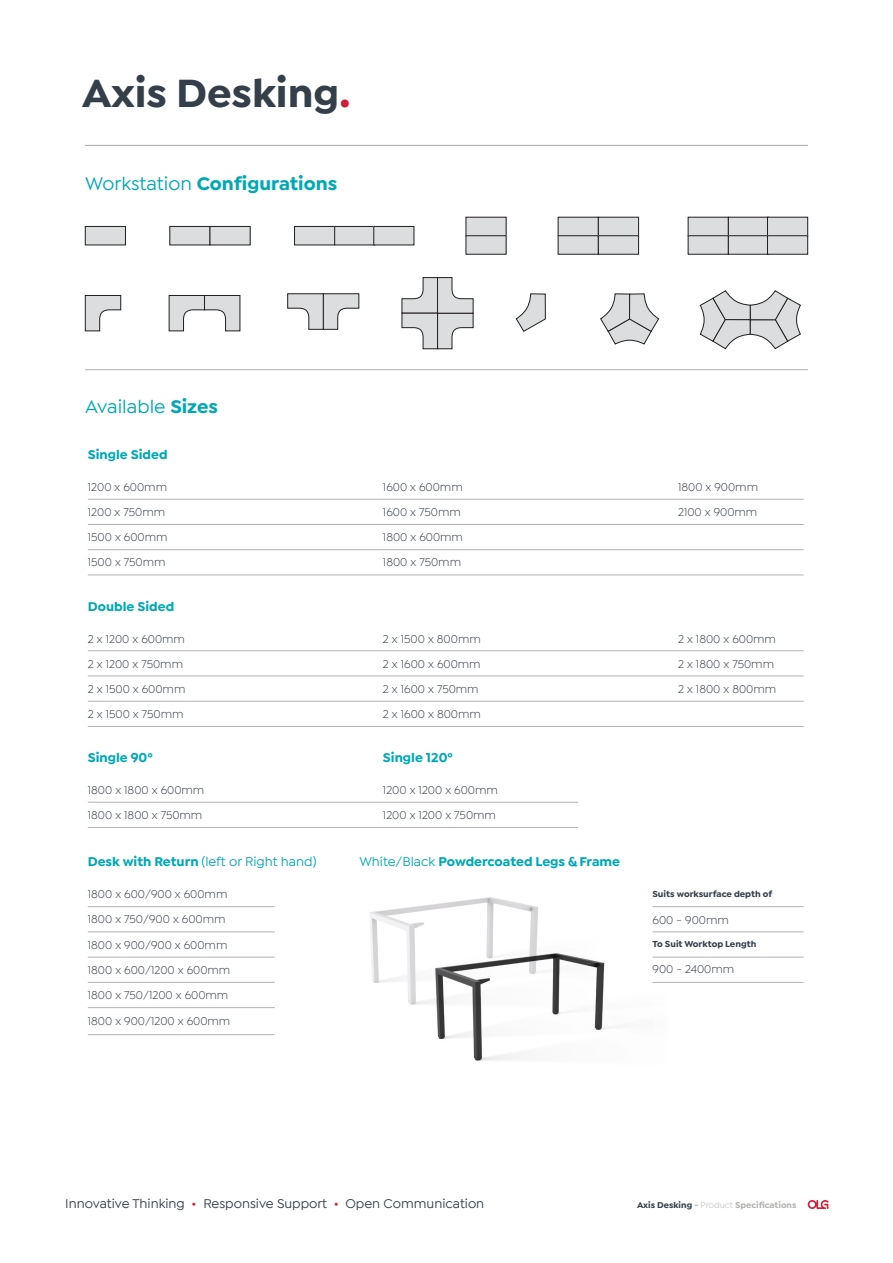
<style>
.page{position:relative;width:893px;height:1263px;background:#fff}
.page>*{position:absolute;margin:0;border:0;box-sizing:border-box;transform-origin:0 0}
.t1{font:700 42px "Isidora Sans";color:#343f49}
.t2{font:700 19.5px "Isidora Sans";color:#00a8b5}
.t3{font:500 19.5px "Isidora Sans";color:#00a8b5}
.t4{font:700 13.5px "Isidora Sans";color:#00a8b5}
.t5{font:500 13.5px "Isidora Sans";color:#343f49}
.t6{font:500 13.5px "Isidora Sans";color:#00a8b5}
.t7{font:12px "Isidora Sans";color:#343f49}
.t8{font:700 9.3px "Isidora Sans";color:#343f49}
.t9{font:700 9px "Isidora Sans";color:#b3b4b2}
.s1{color:#cd1f3a}
.s2{font-weight:500}
.s3{font-weight:700}
.s4{color:#343f49}
.s5{font-weight:400}
</style>
<div class="page">
<img style="left:370px;top:897px;width:168px;height:45px">
<img style="left:371px;top:942px;width:307px;height:119px">
<svg style="left:808px;top:1200px;width:21px;height:9px"></svg>
<hr style="left:85px;top:145px;width:723px;height:1px;background:#b3b4b2">
<hr style="left:85px;top:369px;width:723px;height:1px;background:#b3b4b2">
<div style="left:466px;top:217px;width:40px;height:19px;background:#dbddde"></div>
<div style="left:466px;top:217px;width:40px;height:19px;border:1px solid #221f20"></div>
<div style="left:466px;top:236px;width:40px;height:18px;background:#dbddde"></div>
<div style="left:466px;top:235px;width:40px;height:19px;border:1px solid #221f20"></div>
<div style="left:558px;top:217px;width:40px;height:19px;background:#dbddde"></div>
<div style="left:558px;top:217px;width:41px;height:19px;border:1px solid #221f20"></div>
<div style="left:598px;top:217px;width:41px;height:19px;background:#dbddde"></div>
<div style="left:598px;top:217px;width:41px;height:19px;border:1px solid #221f20"></div>
<div style="left:558px;top:236px;width:40px;height:18px;background:#dbddde"></div>
<div style="left:558px;top:235px;width:41px;height:19px;border:1px solid #221f20"></div>
<div style="left:598px;top:236px;width:41px;height:18px;background:#dbddde"></div>
<div style="left:598px;top:235px;width:41px;height:19px;border:1px solid #221f20"></div>
<div style="left:170px;top:226px;width:40px;height:19px;background:#dbddde"></div>
<div style="left:170px;top:226px;width:40px;height:19px;border:1px solid #221f20"></div>
<div style="left:210px;top:226px;width:40px;height:19px;background:#dbddde"></div>
<div style="left:210px;top:226px;width:40px;height:19px;border:1px solid #221f20"></div>
<div style="left:85px;top:226px;width:40px;height:19px;background:#dbddde"></div>
<div style="left:85px;top:226px;width:41px;height:19px;border:1px solid #221f20"></div>
<div style="left:295px;top:226px;width:40px;height:19px;background:#dbddde"></div>
<div style="left:294px;top:226px;width:41px;height:19px;border:1px solid #221f20"></div>
<div style="left:335px;top:226px;width:40px;height:19px;background:#dbddde"></div>
<div style="left:334px;top:226px;width:41px;height:19px;border:1px solid #221f20"></div>
<div style="left:374px;top:226px;width:40px;height:19px;background:#dbddde"></div>
<div style="left:374px;top:226px;width:40px;height:19px;border:1px solid #221f20"></div>
<div style="left:688px;top:217px;width:40px;height:19px;background:#dbddde"></div>
<div style="left:688px;top:217px;width:40px;height:19px;border:1px solid #221f20"></div>
<div style="left:728px;top:217px;width:41px;height:19px;background:#dbddde"></div>
<div style="left:728px;top:217px;width:41px;height:19px;border:1px solid #221f20"></div>
<div style="left:688px;top:236px;width:40px;height:18px;background:#dbddde"></div>
<div style="left:688px;top:235px;width:40px;height:19px;border:1px solid #221f20"></div>
<div style="left:728px;top:236px;width:41px;height:18px;background:#dbddde"></div>
<div style="left:728px;top:235px;width:41px;height:19px;border:1px solid #221f20"></div>
<div style="left:767px;top:217px;width:41px;height:19px;background:#dbddde"></div>
<div style="left:767px;top:217px;width:41px;height:19px;border:1px solid #221f20"></div>
<div style="left:767px;top:236px;width:41px;height:18px;background:#dbddde"></div>
<div style="left:767px;top:235px;width:41px;height:19px;border:1px solid #221f20"></div>
<svg style="left:287px;top:293px;width:72px;height:37px"></svg>
<svg style="left:401px;top:277px;width:73px;height:72px"></svg>
<svg style="left:169px;top:295px;width:71px;height:36px"></svg>
<svg style="left:85px;top:295px;width:36px;height:36px"></svg>
<svg style="left:600px;top:293px;width:59px;height:52px"></svg>
<svg style="left:516px;top:294px;width:30px;height:38px"></svg>
<svg style="left:700px;top:238px;width:101px;height:133px"></svg>
<hr style="left:88px;top:499px;width:716px;height:1px;background:#b3b4b2">
<hr style="left:88px;top:650px;width:716px;height:1px;background:#b3b4b2">
<hr style="left:88px;top:524px;width:716px;height:1px;background:#b3b4b2">
<hr style="left:88px;top:676px;width:716px;height:1px;background:#b3b4b2">
<hr style="left:88px;top:549px;width:716px;height:1px;background:#b3b4b2">
<hr style="left:88px;top:701px;width:716px;height:1px;background:#b3b4b2">
<hr style="left:88px;top:575px;width:716px;height:1px;background:#b3b4b2">
<hr style="left:88px;top:726px;width:716px;height:1px;background:#b3b4b2">
<hr style="left:88px;top:802px;width:490px;height:1px;background:#b3b4b2">
<hr style="left:88px;top:906px;width:187px;height:1px;background:#b3b4b2">
<hr style="left:88px;top:982px;width:187px;height:1px;background:#b3b4b2">
<hr style="left:88px;top:932px;width:187px;height:1px;background:#b3b4b2">
<hr style="left:88px;top:1007px;width:187px;height:1px;background:#b3b4b2">
<hr style="left:88px;top:957px;width:187px;height:1px;background:#b3b4b2">
<hr style="left:88px;top:1034px;width:187px;height:1px;background:#b3b4b2">
<hr style="left:88px;top:827px;width:490px;height:1px;background:#b3b4b2">
<hr style="left:652px;top:906px;width:152px;height:1px;background:#b3b4b2">
<hr style="left:652px;top:932px;width:152px;height:1px;background:#b3b4b2">
<hr style="left:652px;top:982px;width:152px;height:1px;background:#b3b4b2">
<hr style="left:652px;top:957px;width:152px;height:1px;background:#b3b4b2">
<p class="t1" style="left:82px;top:67px;width:270px">Axis Desking<span class="s1">.</span></p>
<p class="t2" style="left:85px;top:171px;width:254px"><span class="s2">Workstation</span> Configurations</p>
<p class="t3" style="left:85px;top:396px;width:134px">Available <span class="s3">Sizes</span></p>
<p class="t4" style="left:88px;top:446px;width:81px">Single Sided</p>
<p class="t7" style="left:88px;top:480px;width:81px">1200 x 600mm</p>
<p class="t7" style="left:88px;top:505px;width:79px">1200 x 750mm</p>
<p class="t7" style="left:88px;top:530px;width:81px">1500 x 600mm</p>
<p class="t7" style="left:88px;top:556px;width:79px">1500 x 750mm</p>
<p class="t4" style="left:88px;top:598px;width:88px">Double Sided</p>
<p class="t7" style="left:88px;top:632px;width:99px">2 x 1200 x 600mm</p>
<p class="t7" style="left:88px;top:657px;width:97px">2 x 1200 x 750mm</p>
<p class="t7" style="left:88px;top:682px;width:99px">2 x 1500 x 600mm</p>
<p class="t7" style="left:88px;top:707px;width:97px">2 x 1500 x 750mm</p>
<p class="t4" style="left:88px;top:749px;width:67px">Single 90º</p>
<p class="t7" style="left:88px;top:783px;width:118px">1800 x 1800 x 600mm</p>
<p class="t7" style="left:88px;top:808px;width:116px">1800 x 1800 x 750mm</p>
<p class="t6" style="left:88px;top:854px;width:230px"><span class="s3">Desk with Return</span> (left or Right hand)</p>
<p class="t7" style="left:88px;top:888px;width:141px">1800 x 600/900 x 600mm</p>
<p class="t7" style="left:88px;top:913px;width:139px">1800 x 750/900 x 600mm</p>
<p class="t7" style="left:88px;top:938px;width:141px">1800 x 900/900 x 600mm</p>
<p class="t7" style="left:88px;top:963px;width:144px">1800 x 600/1200 x 600mm</p>
<p class="t7" style="left:88px;top:988px;width:142px">1800 x 750/1200 x 600mm</p>
<p class="t7" style="left:88px;top:1014px;width:144px">1800 x 900/1200 x 600mm</p>
<p class="t7" style="left:383px;top:480px;width:81px">1600 x 600mm</p>
<p class="t7" style="left:383px;top:505px;width:79px">1600 x 750mm</p>
<p class="t7" style="left:383px;top:530px;width:82px">1800 x 600mm</p>
<p class="t7" style="left:383px;top:556px;width:80px">1800 x 750mm</p>
<p class="t7" style="left:383px;top:632px;width:99px">2 x 1500 x 800mm</p>
<p class="t7" style="left:383px;top:657px;width:99px">2 x 1600 x 600mm</p>
<p class="t7" style="left:383px;top:682px;width:97px">2 x 1600 x 750mm</p>
<p class="t7" style="left:383px;top:707px;width:99px">2 x 1600 x 800mm</p>
<p class="t4" style="left:383px;top:749px;width:71px">Single 120º</p>
<p class="t7" style="left:383px;top:783px;width:116px">1200 x 1200 x 600mm</p>
<p class="t7" style="left:383px;top:808px;width:115px">1200 x 1200 x 750mm</p>
<p class="t4" style="left:359px;top:854px;width:262px"><span class="s2">White/Black</span> Powdercoated Legs &amp; Frame</p>
<p class="t7" style="left:678px;top:480px;width:82px">1800 x 900mm</p>
<p class="t7" style="left:678px;top:505px;width:81px">2100 x 900mm</p>
<p class="t7" style="left:678px;top:632px;width:99px">2 x 1800 x 600mm</p>
<p class="t7" style="left:678px;top:657px;width:98px">2 x 1800 x 750mm</p>
<p class="t7" style="left:678px;top:682px;width:100px">2 x 1800 x 800mm</p>
<p class="t8" style="left:652px;top:888px;width:121px">Suits worksurface depth of</p>
<p class="t7" style="left:652px;top:913px;width:78px">600 - 900mm</p>
<p class="t8" style="left:652px;top:939px;width:105px">To Suit Worktop Length</p>
<p class="t7" style="left:652px;top:963px;width:83px">900 - 2400mm</p>
<p class="t5" style="left:65px;top:1196px;width:421px">Innovative Thinking <span class="s1">•</span> Responsive Support <span class="s1">•</span> Open Communication</p>
<p class="t9" style="left:637px;top:1200px;width:161px"><span class="s4">Axis Desking</span> - <span class="s5">Product</span> Specifications</p>
</div>
